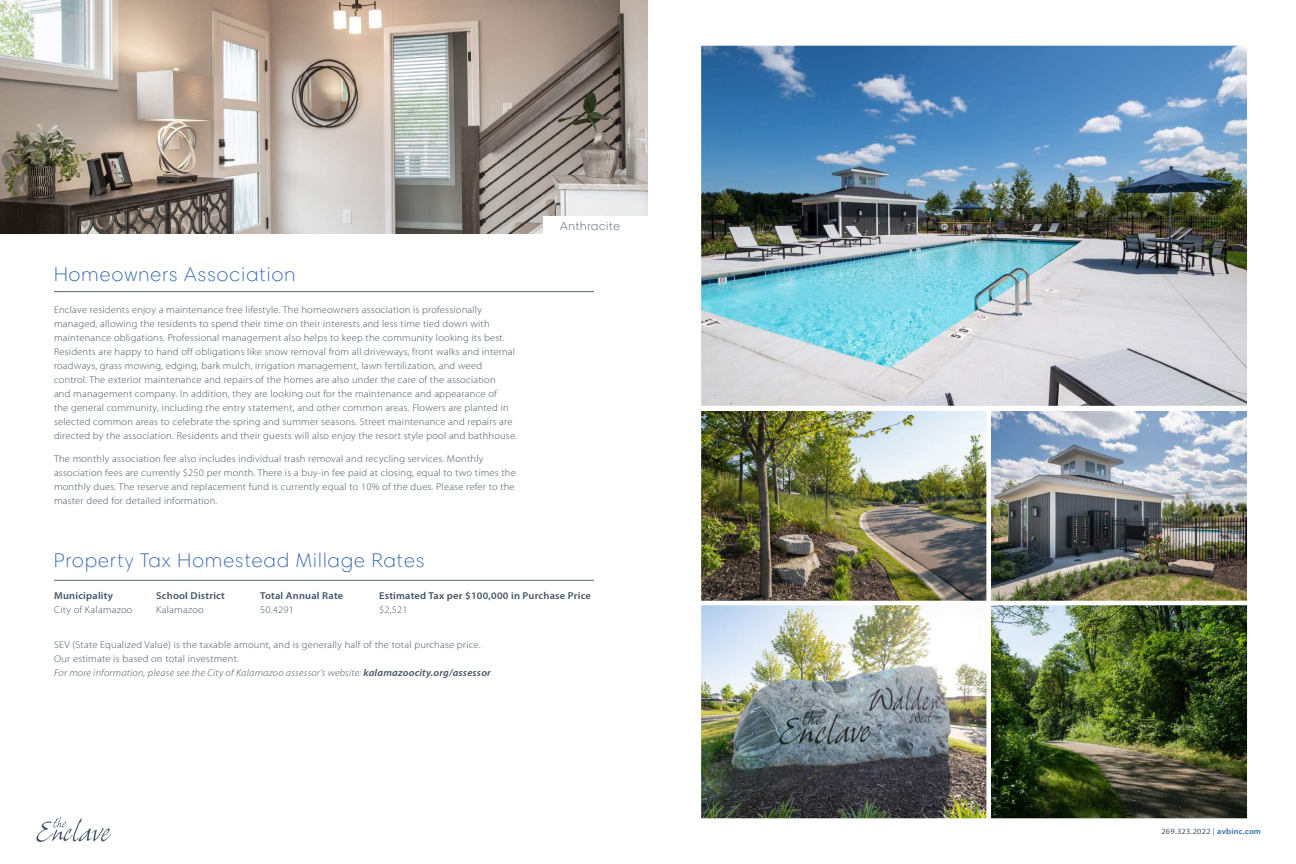
<style>
.page{position:relative;width:1296px;height:864px;background:#fff}
.page>*{position:absolute;margin:0;border:0;box-sizing:border-box;transform-origin:0 0}
.t1{font:300 20px "Harmonia Sans Std";letter-spacing:.06em;color:#3064ad}
.t2{font:300 12px "Harmonia Sans Std";letter-spacing:.06em;color:#435464}
.t3{font:300 10px/14px "Myriad Pro";letter-spacing:.02em;color:#435464;scale:1.05 1}
.t4{font:600 10px "Myriad Pro";letter-spacing:.02em;color:#435464;scale:1.05 1}
.t5{font:8px "Myriad Pro";letter-spacing:.03em;color:#435464;scale:1.05 1}
.s1{font-style:italic}
.s2{font-weight:600;font-style:italic}
.s3{color:#3064ad}
.s4{font-weight:600;color:#3064ad}
</style>
<div class="page">
<svg style="left:36px;top:817px;width:75px;height:25px"></svg>
<hr style="left:54px;top:291px;width:540px;height:1px;background:#5a6670">
<hr style="left:54px;top:580px;width:540px;height:1px;background:#5a6670">
<img style="left:0;top:0;width:648px;height:234px">
<img style="left:703px;top:47px;width:543px;height:357px">
<div style="left:697px;top:41px;width:555px;height:369px;border:5px solid #fff"></div>
<img style="left:703px;top:412px;width:283px;height:405px">
<div style="left:697px;top:598px;width:296px;height:225px;border:5px solid #fff"></div>
<img style="left:992px;top:605px;width:254px;height:212px">
<div style="left:986px;top:598px;width:266px;height:225px;border:5px solid #fff"></div>
<div style="left:697px;top:406px;width:296px;height:199px;border:5px solid #fff"></div>
<img style="left:992px;top:412px;width:254px;height:187px">
<div style="left:986px;top:406px;width:266px;height:199px;border:5px solid #fff"></div>
<div style="left:543px;top:216px;width:108px;height:18px;background:#fff"></div>
<h1 class="t1" style="left:54px;top:262px;width:243px">Homeowners Association</h1>
<p class="t3" style="left:54px;top:302px;width:443px">Enclave residents enjoy a maintenance free lifestyle. The homeowners association is professionally managed, allowing the residents to spend their time on their interests and less time tied down with maintenance obligations. Professional management also helps to keep the community looking its best.<br>Residents are happy to hand off obligations like snow removal from all driveways, front walks and internal roadways, grass mowing, edging, bark mulch, irrigation management, lawn fertilization, and weed control. The exterior maintenance and repairs of the homes are also under the care of the association<br>and management company. In addition, they are looking out for the maintenance and appearance of<br>the general community, including the entry statement, and other common areas. Flowers are planted in selected common areas to celebrate the spring and summer seasons. Street maintenance and repairs are directed by the association. Residents and their guests will also enjoy the resort style pool and bathhouse.</p>
<p class="t3" style="left:54px;top:451px;width:441px">The monthly association fee also includes individual trash removal and recycling services. Monthly association fees are currently $250 per month. There is a buy-in fee paid at closing, equal to two times the monthly dues. The reserve and replacement fund is currently equal to 10% of the dues. Please refer to the master deed for detailed information.</p>
<p class="t2" style="left:560px;top:219px;width:61px">Anthracite</p>
<h1 class="t1" style="left:54px;top:548px;width:372px">Property Tax Homestead Millage Rates</h1>
<p class="t4" style="left:54px;top:589px;width:58px">Municipality</p>
<p class="t4" style="left:156px;top:589px;width:67px">School District</p>
<p class="t4" style="left:260px;top:589px;width:81px">Total Annual Rate</p>
<p class="t4" style="left:379px;top:589px;width:203px">Estimated Tax per $100,000 in Purchase Price</p>
<p class="t3" style="left:54px;top:602px;width:76px">City of Kalamazoo</p>
<p class="t3" style="left:156px;top:602px;width:47px">Kalamazoo</p>
<p class="t3" style="left:260px;top:602px;width:34px">50.4291</p>
<p class="t3" style="left:379px;top:602px;width:29px">$2,521</p>
<p class="t3" style="left:54px;top:638px;width:417px">SEV (State Equalized Value) is the taxable amount, and is generally half of the total purchase price.<br>Our estimate is based on total investment.<br><span class="s1">For more information, please see the City of Kalamazoo assessor’s website:</span> <span class="s2">kalamazoocity.org/assessor</span></p>
<p class="t5" style="left:1161px;top:826px;width:97px">269.323.2022 <span class="s3">|</span> <span class="s4">avbinc.com</span></p>
</div>
